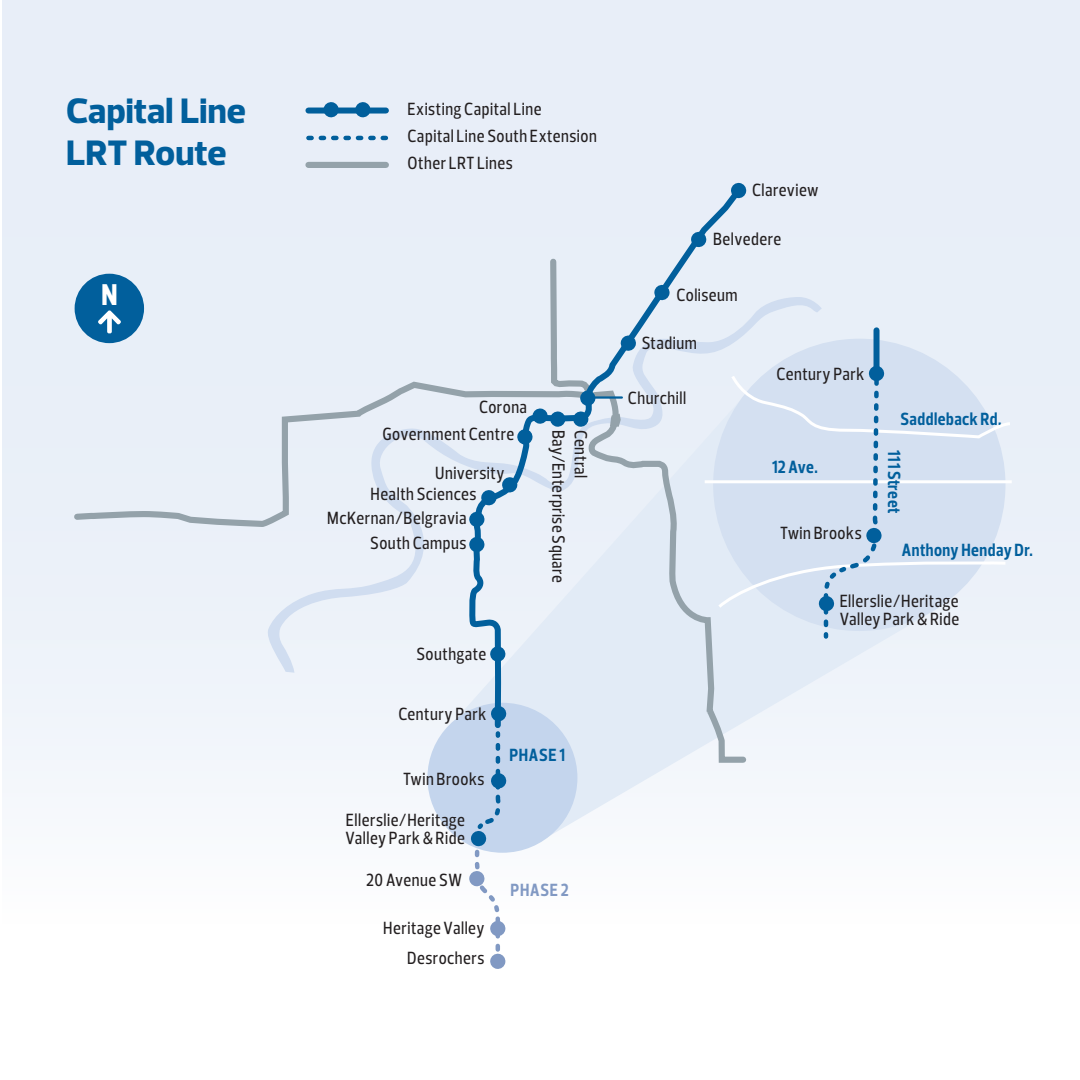
<style>
.page{position:relative;width:1080px;height:1080px;background:#fff}
.page>*{position:absolute;margin:0;border:0;box-sizing:border-box;transform-origin:0 0}
.t1{font:800 36px/42px "Prelo";color:#015f9c}
.t2{font:800 30.6px "Prelo Condensed";color:#fff}
.t3{font:500 18px/27px "Prelo Condensed";letter-spacing:.025em;color:#231f20}
.t4{font:700 18px "Prelo Condensed";letter-spacing:.025em;color:#015f9c}
.t5{font:700 18px "Prelo Condensed";letter-spacing:.04em;color:#8199c3}
</style>
<div class="page">
<div style="left:2px;top:0;width:1078px;height:927px;background:#e4ecf7"></div>
<div style="left:308px;top:162px;width:78px;height:6px;background:#94a2aa"></div>
<svg style="left:308px;top:136px;width:78px;height:4px"></svg>
<div style="left:308px;top:108px;width:78px;height:6px;background:#015f9c"></div>
<div style="left:323px;top:102px;width:16px;height:16px;background:#015f9c;border-radius:50%"></div>
<div style="left:355px;top:102px;width:16px;height:16px;background:#015f9c;border-radius:50%"></div>
<div style="left:749px;top:669px;width:191px;height:174px;background:#f2f6fb"></div>
<svg style="left:747px;top:297px;width:75px;height:376px"></svg>
<svg style="left:71px;top:381px;width:678px;height:509px"></svg>
<svg style="left:465px;top:195px;width:282px;height:652px"></svg>
<svg style="left:610px;top:414px;width:11px;height:13px"></svg>
<div style="left:75px;top:274px;width:69px;height:69px;background:#015f9c;border-radius:50%"></div>
<svg style="left:98px;top:310px;width:23px;height:23px"></svg>
<div style="left:580px;top:390px;width:16px;height:16px;background:#015f9c;border-radius:50%"></div>
<div style="left:573px;top:411px;width:16px;height:16px;background:#015f9c;border-radius:50%"></div>
<div style="left:550px;top:411px;width:16px;height:16px;background:#015f9c;border-radius:50%"></div>
<div style="left:532px;top:408px;width:16px;height:16px;background:#015f9c;border-radius:50%"></div>
<div style="left:517px;top:429px;width:16px;height:16px;background:#015f9c;border-radius:50%"></div>
<div style="left:491px;top:706px;width:16px;height:16px;background:#015f9c;border-radius:50%"></div>
<svg style="left:469px;top:871px;width:16px;height:16px"></svg>
<svg style="left:491px;top:773px;width:16px;height:16px"></svg>
<div style="left:502px;top:477px;width:16px;height:16px;background:#015f9c;border-radius:50%"></div>
<div style="left:481px;top:490px;width:16px;height:16px;background:#015f9c;border-radius:50%"></div>
<div style="left:469px;top:511px;width:16px;height:17px;background:#015f9c;border-radius:50%"></div>
<div style="left:490px;top:646px;width:16px;height:16px;background:#015f9c;border-radius:50%"></div>
<div style="left:469px;top:536px;width:16px;height:17px;background:#015f9c;border-radius:50%"></div>
<div style="left:620px;top:335px;width:16px;height:16px;background:#015f9c;border-radius:50%"></div>
<div style="left:654px;top:284px;width:16px;height:17px;background:#015f9c;border-radius:50%"></div>
<div style="left:691px;top:231px;width:16px;height:17px;background:#015f9c;border-radius:50%"></div>
<svg style="left:730px;top:182px;width:17px;height:17px"></svg>
<hr style="left:592px;top:396px;width:30px;height:3px;background:#015f9c">
<svg style="left:490px;top:920px;width:16px;height:17px"></svg>
<svg style="left:490px;top:953px;width:16px;height:16px"></svg>
<div style="left:713px;top:339px;width:292px;height:292px;background:#d4e0f1;border-radius:50%"></div>
<hr style="left:705px;top:480px;width:307px;height:3px;background:#fff">
<svg style="left:715px;top:364px;width:296px;height:277px"></svg>
<div style="left:874px;top:330px;width:6px;height:42px;background:#015f9c"></div>
<svg style="left:818px;top:595px;width:17px;height:17px"></svg>
<svg style="left:473px;top:729px;width:30px;height:237px;background:#c9d9eb"></svg>
<svg style="left:470px;top:830px;width:17px;height:17px"></svg>
<h1 class="t1" style="left:66px;top:90px;width:181px">Capital Line<br>LRT Route</h1>
<h2 class="t2" style="left:101px;top:276px;width:18px">N</h2>
<p class="t3" style="left:408px;top:95px;width:191px">Existing Capital Line<br>Capital Line South Extension<br>Other LRT Lines</p>
<p class="t3" style="left:479px;top:394px;width:49px">Corona</p>
<p class="t3" style="left:435px;top:415px;width:81px;line-height:38.7px;text-indent:-53px">Government Centre<br>University</p>
<p class="t3" style="left:371px;top:480px;width:107px">Health Sciences</p>
<p class="t3" style="left:327px;top:504px;width:141px">McKernan/Belgravia</p>
<p class="t3" style="left:370px;top:530px;width:98px">South Campus</p>
<p class="t3" style="left:572px;top:430px;width:155px;rotate:90deg">Bay/Enterprise Square</p>
<p class="t3" style="left:594px;top:430px;width:50px;rotate:90deg">Central</p>
<p class="t3" style="left:416px;top:640px;width:72px">Southgate</p>
<p class="t3" style="left:398px;top:700px;width:90px">Century Park</p>
<p class="t3" style="left:403px;top:766px;width:83px">Twin Brooks</p>
<p class="t3" style="left:345px;top:811px;width:121px;line-height:18px">Ellerslie/Heritage<br>Valley Park &amp; Ride</p>
<p class="t3" style="left:366px;top:867px;width:97px">20 Avenue SW</p>
<p class="t3" style="left:383px;top:914px;width:103px;line-height:29.7px;text-align:right">Heritage Valley<br>Desrochers</p>
<p class="t4" style="left:509px;top:744px;width:57px">PHASE 1</p>
<p class="t5" style="left:511px;top:879px;width:60px">PHASE 2</p>
<p class="t3" style="left:752px;top:177px;width:68px">Clareview</p>
<p class="t3" style="left:713px;top:226px;width:70px">Belvedere</p>
<p class="t3" style="left:676px;top:282px;width:63px">Coliseum</p>
<p class="t3" style="left:642px;top:330px;width:57px">Stadium</p>
<p class="t3" style="left:628px;top:384px;width:60px">Churchill</p>
<p class="t3" style="left:776px;top:361px;width:90px">Century Park</p>
<p class="t4" style="left:772px;top:456px;width:47px">12 Ave.</p>
<p class="t3" style="left:780px;top:520px;width:83px">Twin Brooks</p>
<p class="t4" style="left:901px;top:408px;width:103px">Saddleback Rd.</p>
<p class="t4" style="left:905px;top:450px;width:65px;rotate:90deg">111 Street</p>
<p class="t4" style="left:902px;top:539px;width:133px">Anthony Henday Dr.</p>
<p class="t3" style="left:840px;top:592px;width:121px;line-height:18px">Ellerslie/Heritage<br>Valley Park &amp; Ride</p>
</div>
